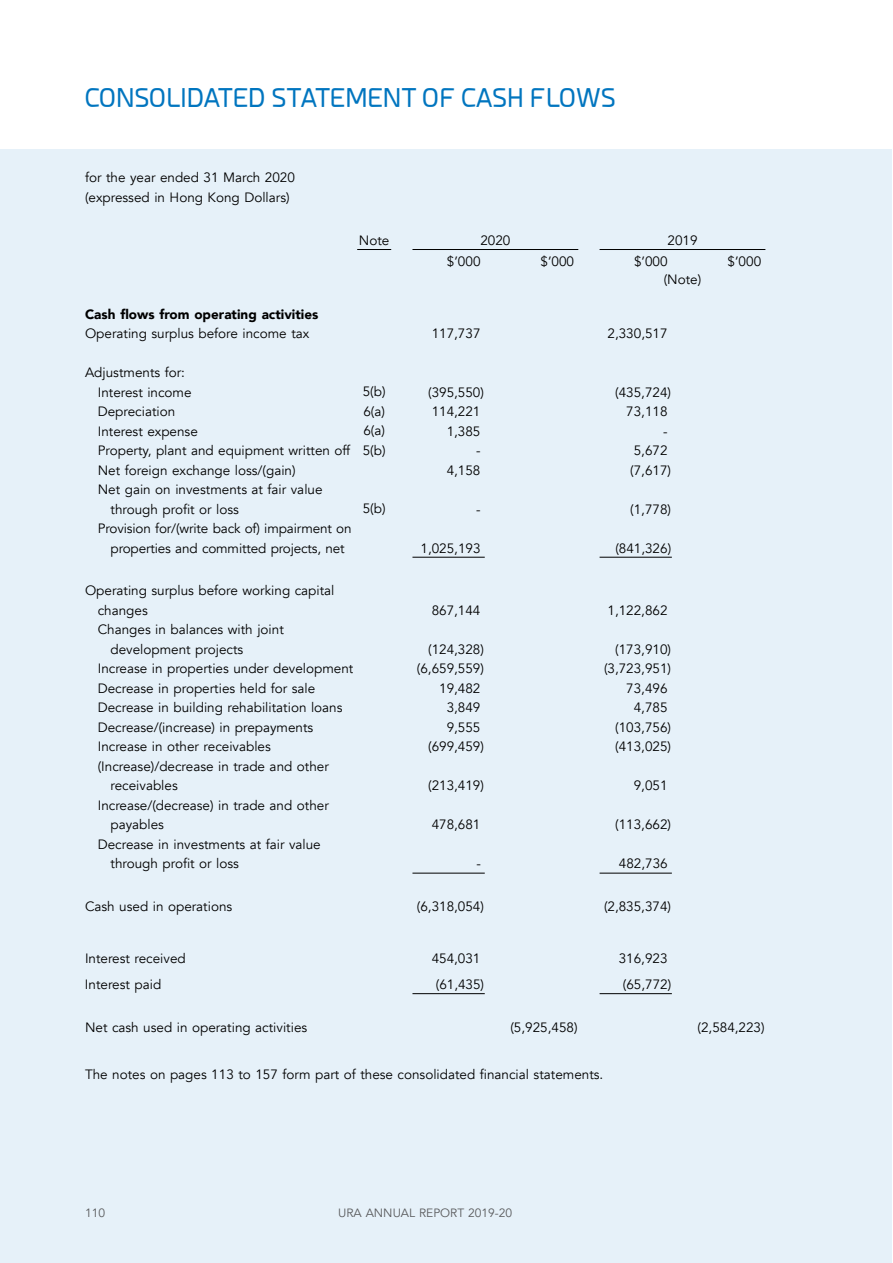
<style>
.page{position:relative;width:893px;height:1263px;background:#fff}
.page>*{position:absolute;margin:0;border:0;box-sizing:border-box;transform-origin:0 0}
.t1{font:25.5px "Esphimere";color:#0075bf}
.t2{font:13.5px/19.5px "Avenir";color:#000;text-align:right}
.t3{font:900 13.5px/19.5px "Avenir";color:#000}
.t4{font:12px "Avenir";color:#58595b}
.s1{font-weight:400}
</style>
<div class="page">
<div style="left:0;top:149px;width:892px;height:1114px;background:#e6f1f9"></div>
<hr style="left:412px;top:873px;width:73px;height:1px;background:#000">
<hr style="left:600px;top:249px;width:165px;height:1px;background:#000">
<hr style="left:412px;top:249px;width:166px;height:1px;background:#000">
<hr style="left:357px;top:249px;width:34px;height:1px;background:#000">
<hr style="left:412px;top:557px;width:73px;height:1px;background:#000">
<hr style="left:600px;top:557px;width:72px;height:1px;background:#000">
<hr style="left:600px;top:873px;width:72px;height:1px;background:#000">
<hr style="left:412px;top:993px;width:73px;height:1px;background:#000">
<hr style="left:600px;top:993px;width:72px;height:1px;background:#000">
<h2 class="t1" style="left:85px;top:84px;width:532px">CONSOLIDATED STATEMENT OF CASH FLOWS</h2>
<p class="t2" style="left:85px;top:168px;width:211px;text-align:left">for the year ended 31 March 2020 (expressed in Hong Kong Dollars)</p>
<p class="t3" style="left:85px;top:304px;width:235px">Cash flows from operating activities<br><span class="s1">Operating surplus before income tax</span></p>
<p class="t2" style="left:359px;top:231px;width:32px">Note</p>
<p class="t2" style="left:480px;top:231px;width:32px">2020</p>
<p class="t2" style="left:667px;top:231px;width:32px">2019</p>
<p class="t2" style="left:447px;top:252px;width:35px">$’000</p>
<p class="t2" style="left:541px;top:252px;width:35px">$’000</p>
<p class="t2" style="left:664px;top:252px;width:39px;line-height:18.5px;text-align:left;text-indent:-30px">$’000 (Note)</p>
<p class="t2" style="left:728px;top:252px;width:35px">$’000</p>
<p class="t2" style="left:432px;top:324px;width:50px">117,737</p>
<p class="t2" style="left:608px;top:324px;width:62px">2,330,517</p>
<p class="t2" style="left:85px;top:363px;width:101px">Adjustments for:</p>
<p class="t2" style="left:98px;top:382px;width:95px">Interest income</p>
<p class="t2" style="left:98px;top:402px;width:79px">Depreciation</p>
<p class="t2" style="left:98px;top:421px;width:102px">Interest expense</p>
<p class="t2" style="left:98px;top:441px;width:254px">Property, plant and equipment written off</p>
<p class="t2" style="left:98px;top:460px;width:199px">Net foreign exchange loss/(gain)</p>
<p class="t2" style="left:98px;top:480px;width:226px">Net gain on investments at fair value</p>
<p class="t2" style="left:111px;top:499px;width:130px">through profit or loss</p>
<p class="t2" style="left:98px;top:519px;width:255px">Provision for/(write back of) impairment on</p>
<p class="t2" style="left:111px;top:538px;width:236px">properties and committed projects, net</p>
<p class="t2" style="left:363px;top:382px;width:24px;text-align:justify">5(b)<br>6(a)<br>6(a)<br>5(b)</p>
<p class="t2" style="left:363px;top:499px;width:24px">5(b)</p>
<p class="t2" style="left:428px;top:382px;width:57px">(395,550)<br>114,221<br>1,385<br>-<br>4,158</p>
<p class="t2" style="left:476px;top:499px;width:6px">-</p>
<p class="t2" style="left:420px;top:538px;width:62px">1,025,193</p>
<p class="t2" style="left:615px;top:382px;width:57px">(435,724)<br>73,118<br>-<br>5,672 (7,617)</p>
<p class="t2" style="left:630px;top:499px;width:42px">(1,778)</p>
<p class="t2" style="left:615px;top:538px;width:57px">(841,326)</p>
<p class="t2" style="left:85px;top:581px;width:251px">Operating surplus before working capital</p>
<p class="t2" style="left:98px;top:601px;width:52px">changes</p>
<p class="t2" style="left:98px;top:620px;width:188px">Changes in balances with joint</p>
<p class="t2" style="left:111px;top:640px;width:134px">development projects</p>
<p class="t2" style="left:98px;top:659px;width:257px">Increase in properties under development</p>
<p class="t2" style="left:98px;top:679px;width:219px">Decrease in properties held for sale</p>
<p class="t2" style="left:98px;top:698px;width:246px">Decrease in building rehabilitation loans</p>
<p class="t2" style="left:98px;top:718px;width:217px">Decrease/(increase) in prepayments</p>
<p class="t2" style="left:98px;top:737px;width:175px">Increase in other receivables</p>
<p class="t2" style="left:98px;top:757px;width:233px">(Increase)/decrease in trade and other</p>
<p class="t2" style="left:111px;top:776px;width:69px">receivables</p>
<p class="t2" style="left:98px;top:796px;width:233px">Increase/(decrease) in trade and other</p>
<p class="t2" style="left:111px;top:815px;width:55px">payables</p>
<p class="t2" style="left:98px;top:835px;width:225px">Decrease in investments at fair value</p>
<p class="t2" style="left:111px;top:854px;width:130px">through profit or loss</p>
<p class="t2" style="left:432px;top:601px;width:50px">867,144</p>
<p class="t2" style="left:417px;top:640px;width:69px">(124,328) (6,659,559)<br>19,482<br>3,849<br>9,555 (699,459)</p>
<p class="t2" style="left:428px;top:776px;width:57px">(213,419)</p>
<p class="t2" style="left:432px;top:815px;width:50px">478,681</p>
<p class="t2" style="left:476px;top:854px;width:6px">-</p>
<p class="t2" style="left:607px;top:601px;width:62px">1,122,862</p>
<p class="t2" style="left:604px;top:640px;width:69px">(173,910) (3,723,951)<br>73,496<br>4,785 (103,756) (413,025)</p>
<p class="t2" style="left:634px;top:776px;width:35px">9,051</p>
<p class="t2" style="left:615px;top:815px;width:57px">(113,662)</p>
<p class="t2" style="left:619px;top:854px;width:50px">482,736</p>
<p class="t2" style="left:85px;top:897px;width:149px">Cash used in operations</p>
<p class="t2" style="left:417px;top:897px;width:69px">(6,318,054)</p>
<p class="t2" style="left:604px;top:897px;width:69px">(2,835,374)</p>
<p class="t2" style="left:85px;top:949px;width:102px">Interest received</p>
<p class="t2" style="left:432px;top:949px;width:50px">454,031</p>
<p class="t2" style="left:619px;top:949px;width:50px">316,923</p>
<p class="t2" style="left:85px;top:975px;width:78px">Interest paid</p>
<p class="t2" style="left:436px;top:975px;width:50px">(61,435)</p>
<p class="t2" style="left:623px;top:975px;width:50px">(65,772)</p>
<p class="t2" style="left:85px;top:1018px;width:224px">Net cash used in operating activities</p>
<p class="t2" style="left:510px;top:1018px;width:69px">(5,925,458)</p>
<p class="t2" style="left:698px;top:1018px;width:69px">(2,584,223)</p>
<p class="t2" style="left:85px;top:1065px;width:520px">The notes on pages 113 to 157 form part of these consolidated financial statements.</p>
<p class="t4" style="left:85px;top:1206px;width:22px">110</p>
<p class="t4" style="left:338px;top:1206px;width:176px">URA ANNUAL REPORT 2019-20</p>
</div>
